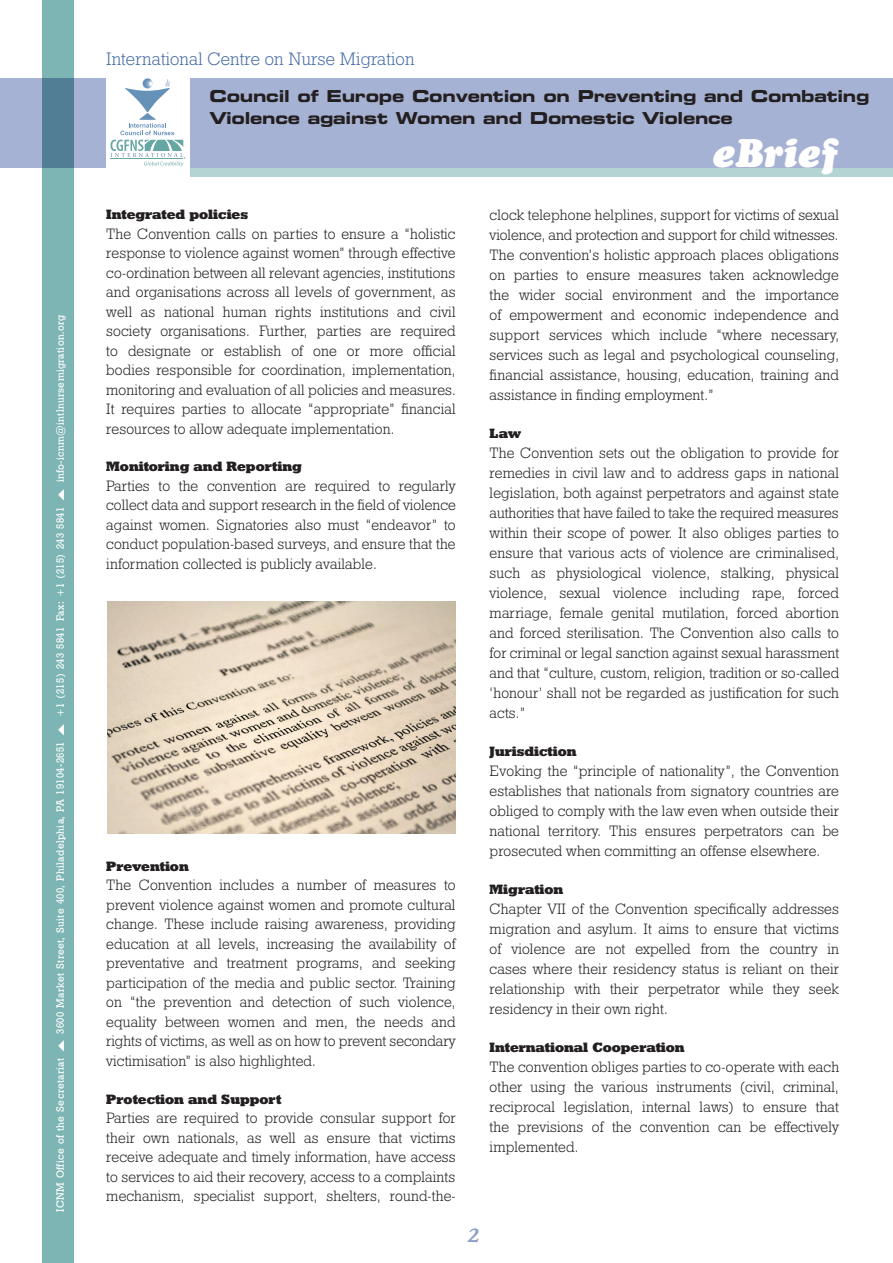
<style>
.page{position:relative;width:893px;height:1263px;background:#fff}
.page>*{position:absolute;margin:0;border:0;box-sizing:border-box;transform-origin:0 0}
.details{font:38.4px "Cooper BT Black Italic Headline";color:#fff}
.t1{font:italic 500 21px "Cooper BT";color:#8b9ec7}
.t2{font:18px "Geometric Slab 712 BT Light A";letter-spacing:.01em;color:#476da6}
.head_second_page{font:16.5px/22.5px "Eurostile Bold Extended Two";letter-spacing:-.015em;color:#231f20}
.Paragraph_0{font:15px/20px "Geometric Slab 712 BT Light A";letter-spacing:.01em;color:#231f20;text-align:justify}
.subhead{font:13.5px "Geometric Slab 712 BT Extra Bold A";color:#231f20}
.details-2{font:10.5px "Geometric Slab 712 BT Medium A";letter-spacing:.035em;color:#fff}
</style>
<div class="page">
<div style="left:189px;top:168px;width:704px;height:8px;background:#b4d3d3"></div>
<div style="left:0;top:78px;width:893px;height:90px;background:#a6b2d3"></div>
<div style="left:106px;top:52px;width:83px;height:126px;background:#fff"></div>
<svg style="left:110px;top:79px;width:75px;height:88px"></svg>
<div style="left:43px;top:0;width:31px;height:1263px;background:#7db5b4"></div>
<img style="left:107px;top:602px;width:349px;height:231px">
<p class="details-2" style="left:54px;top:482px;width:169px;rotate:-90deg">info-icnm@intlnursemigration.org</p>
<p class="details-2" style="left:54px;top:717px;width:212px;rotate:-90deg">+1 (215) 243 5841 Fax: +1 (215) 243 5841</p>
<p class="details-2" style="left:54px;top:1034px;width:294px;rotate:-90deg">3600 Market Street, Suite 400, Philadelphia, PA 19104-2651</p>
<p class="details-2" style="left:54px;top:1212px;width:155px;rotate:-90deg">ICNM Office of the Secretariat</p>
<p class="t2" style="left:106px;top:47px;width:310px">International Centre on Nurse Migration</p>
<p class="head_second_page" style="left:209px;top:84px;width:662px">Council of Europe Convention on Preventing and Combating<br>Violence against Women and Domestic Violence</p>
<p class="details" style="left:713px;top:130px;width:127px">eBrief</p>
<p class="subhead" style="left:106px;top:206px;width:143px">Integrated policies</p>
<p class="Paragraph_0" style="left:106px;top:223px;width:351px;line-height:19.5px">The Convention calls on parties to ensure a “holistic response to violence against women” through effective co-ordination between all relevant agencies, institutions and organisations across all levels of government, as well as national human rights institutions and civil society organisations. Further, parties are required to designate or establish of one or more official bodies responsible for coordination, implementation, monitoring and evaluation of all policies and measures.<br>It requires parties to allocate “appropriate” financial resources to allow adequate implementation.</p>
<p class="subhead" style="left:106px;top:458px;width:197px">Monitoring and Reporting</p>
<p class="Paragraph_0" style="left:106px;top:476px;width:351px;line-height:19.5px">Parties to the convention are required to regularly collect data and support research in the field of violence against women. Signatories also must “endeavor” to conduct population-based surveys, and ensure that the information collected is publicly available.</p>
<p class="subhead" style="left:106px;top:858px;width:84px">Prevention</p>
<p class="Paragraph_0" style="left:106px;top:875px;width:351px;line-height:19.5px">The Convention includes a number of measures to prevent violence against women and promote cultural change. These include raising awareness, providing education at all levels, increasing the availability of preventative and treatment programs, and seeking participation of the media and public sector. Training on “the prevention and detection of such violence, equality between women and men, the needs and rights of victims, as well as on how to prevent secondary victimisation” is also highlighted.</p>
<p class="subhead" style="left:106px;top:1090px;width:177px">Protection and Support</p>
<p class="Paragraph_0" style="left:106px;top:1108px;width:351px;line-height:19.5px">Parties are required to provide consular support for their own nationals, as well as ensure that victims receive adequate and timely information, have access to services to aid their recovery, access to a complaints mechanism, specialist support, shelters, round-the-</p>
<p class="Paragraph_0" style="left:490px;top:204px;width:351px">clock telephone helplines, support for victims of sexual violence, and protection and support for child witnesses.<br>The convention’s holistic approach places obligations on parties to ensure measures taken acknowledge the wider social environment and the importance of empowerment and economic independence and support services which include “where necessary, services such as legal and psychological counseling, financial assistance, housing, education, training and assistance in finding employment.”</p>
<p class="subhead" style="left:490px;top:425px;width:33px">Law</p>
<p class="Paragraph_0" style="left:490px;top:442px;width:351px">The Convention sets out the obligation to provide for remedies in civil law and to address gaps in national legislation, both against perpetrators and against state authorities that have failed to take the required measures within their scope of power. It also obliges parties to ensure that various acts of violence are criminalised, such as physiological violence, stalking, physical violence, sexual violence including rape, forced marriage, female genital mutilation, forced abortion and forced sterilisation. The Convention also calls to for criminal or legal sanction against sexual harassment and that “culture, custom, religion, tradition or so-called ‘honour’ shall not be regarded as justification for such acts.”</p>
<p class="subhead" style="left:490px;top:743px;width:88px">Jurisdiction</p>
<p class="Paragraph_0" style="left:490px;top:760px;width:351px">Evoking the “principle of nationality”, the Convention establishes that nationals from signatory countries are obliged to comply with the law even when outside their national territory. This ensures perpetrators can be prosecuted when committing an offense elsewhere.</p>
<p class="subhead" style="left:490px;top:881px;width:75px">Migration</p>
<p class="Paragraph_0" style="left:490px;top:898px;width:351px">Chapter VII of the Convention specifically addresses migration and asylum. It aims to ensure that victims of violence are not expelled from the country in cases where their residency status is reliant on their relationship with their perpetrator while they seek residency in their own right.</p>
<p class="subhead" style="left:490px;top:1039px;width:197px">International Cooperation</p>
<p class="Paragraph_0" style="left:490px;top:1057px;width:351px">The convention obliges parties to co-operate with each other using the various instruments (civil, criminal, reciprocal legislation, internal laws) to ensure that the previsions of the convention can be effectively implemented.</p>
<p class="t1" style="left:468px;top:1221px;width:13px">2</p>
</div>
